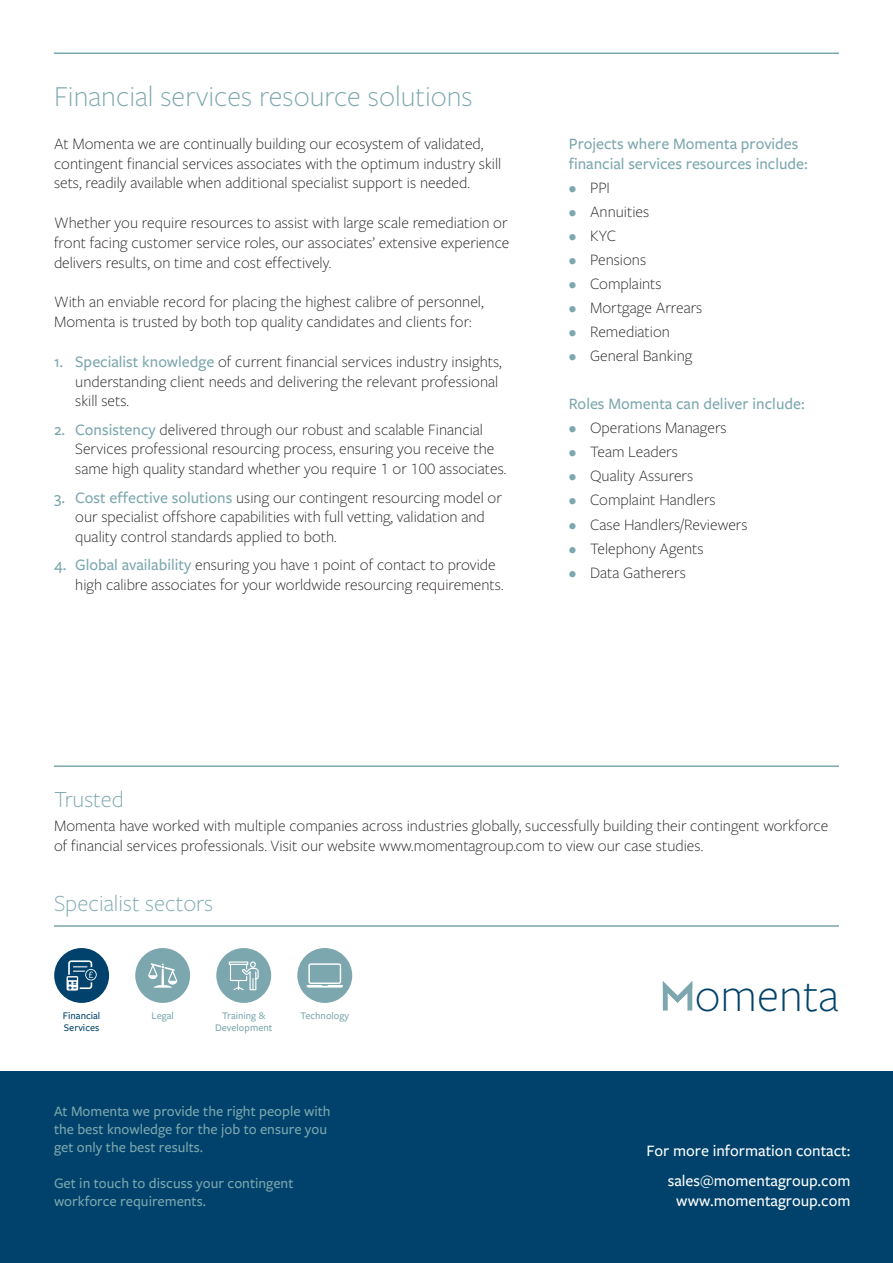
<style>
.page{position:relative;width:893px;height:1263px;background:#fff}
.page>*{position:absolute;margin:0;border:0;box-sizing:border-box;transform-origin:0 0}
.t1{font:300 48.3px "Freight Sans Pro";color:#00426b}
.t2{font:300 30px "Freight Sans Pro";color:#7ca7ae}
.Sector_title{font:300 24px "Freight Sans Pro";color:#7ca7ae}
.t3{font:300 16.5px/19.8px "Freight Sans Pro";color:#231f20}
.t4{font:500 16.5px/19.8px "Freight Sans Pro";color:#7ca7ae}
.t5{font:500 16.5px "Freight Sans Pro";color:#fff}
.t6{font:500 15px/18px "Freight Sans Pro";color:#7ca7ae}
.lable{font:500 10.5px "Freight Sans Pro";color:#7ca7ae}
.lable-2{font:500 10.5px "Freight Sans Pro";color:#00426b}
.s1{font-weight:500;color:#7ca7ae}
.s2{color:#7ca7ae}
</style>
<div class="page">
<hr style="left:54px;top:925px;width:785px;height:2px;background:#7ca7ae">
<div style="left:216px;top:948px;width:55px;height:55px;background:#7ca7ae;border-radius:50%"></div>
<svg style="left:228px;top:961px;width:31px;height:30px"></svg>
<div style="left:297px;top:948px;width:55px;height:55px;background:#7ca7ae;border-radius:50%"></div>
<svg style="left:307px;top:963px;width:36px;height:24px"></svg>
<div style="left:54px;top:948px;width:55px;height:55px;background:#00426b;border-radius:50%"></div>
<svg style="left:67px;top:960px;width:30px;height:30px"></svg>
<hr style="left:54px;top:53px;width:785px;height:1px;background:#7ca7ae">
<hr style="left:54px;top:765px;width:785px;height:2px;background:#7ca7ae">
<div style="left:0;top:1071px;width:893px;height:192px;background:#00426b"></div>
<div style="left:135px;top:948px;width:55px;height:55px;background:#7ca7ae;border-radius:50%"></div>
<svg style="left:148px;top:963px;width:29px;height:25px"></svg>
<svg style="left:663px;top:981px;width:29px;height:29px"></svg>
<p class="t2" style="left:54px;top:76px;width:420px">Financial services resource solutions</p>
<p class="t3" style="left:54px;top:133px;width:449px">At Momenta we are continually building our ecosystem of validated, contingent financial services associates with the optimum industry skill sets, readily available when additional specialist support is needed.</p>
<p class="t3" style="left:54px;top:212px;width:457px">Whether you require resources to assist with large scale remediation or front facing customer service roles, our associates’ extensive experience delivers results, on time and cost effectively.</p>
<p class="t3" style="left:54px;top:291px;width:431px">With an enviable record for placing the highest calibre of personnel,<br>Momenta is trusted by both top quality candidates and clients for:</p>
<p class="t3" style="left:75px;top:351px;width:428px;text-indent:-21px"><span class="s1">1. Specialist knowledge</span> of current financial services industry insights, understanding client needs and delivering the relevant professional skill sets.</p>
<p class="t3" style="left:75px;top:419px;width:433px;text-indent:-21px"><span class="s1">2. Consistency</span> delivered through our robust and scalable Financial<br>Services professional resourcing process, ensuring you receive the same high quality standard whether you require 1 or 100 associates.</p>
<p class="t3" style="left:75px;top:487px;width:428px;text-indent:-21px"><span class="s1">3. Cost effective solutions</span> using our contingent resourcing model or our specialist offshore capabilities with full vetting, validation and quality control standards applied to both.</p>
<p class="t3" style="left:75px;top:554px;width:430px;text-indent:-21px"><span class="s1">4. Global availability</span> ensuring you have 1 point of contact to provide high calibre associates for your worldwide resourcing requirements.</p>
<p class="t4" style="left:569px;top:133px;width:241px">Projects where Momenta provides financial services resources include:</p>
<p class="t3" style="left:569px;top:177px;width:43px"><span class="s2">•</span> PPI</p>
<p class="t3" style="left:569px;top:201px;width:82px"><span class="s2">•</span> Annuities</p>
<p class="t3" style="left:569px;top:225px;width:49px"><span class="s2">•</span> KYC</p>
<p class="t3" style="left:569px;top:249px;width:79px"><span class="s2">•</span> Pensions</p>
<p class="t3" style="left:569px;top:273px;width:94px"><span class="s2">•</span> Complaints</p>
<p class="t3" style="left:569px;top:297px;width:135px"><span class="s2">•</span> Mortgage Arrears</p>
<p class="t3" style="left:569px;top:321px;width:103px"><span class="s2">•</span> Remediation</p>
<p class="t3" style="left:569px;top:345px;width:125px"><span class="s2">•</span> General Banking</p>
<p class="t4" style="left:569px;top:393px;width:237px">Roles Momenta can deliver include:</p>
<p class="t3" style="left:569px;top:417px;width:159px"><span class="s2">•</span> Operations Managers</p>
<p class="t3" style="left:569px;top:441px;width:111px"><span class="s2">•</span> Team Leaders</p>
<p class="t3" style="left:569px;top:465px;width:126px"><span class="s2">•</span> Quality Assurers</p>
<p class="t3" style="left:569px;top:489px;width:148px"><span class="s2">•</span> Complaint Handlers</p>
<p class="t3" style="left:569px;top:514px;width:180px"><span class="s2">•</span> Case Handlers/Reviewers</p>
<p class="t3" style="left:569px;top:538px;width:136px"><span class="s2">•</span> Telephony Agents</p>
<p class="t3" style="left:569px;top:562px;width:118px"><span class="s2">•</span> Data Gatherers</p>
<p class="Sector_title" style="left:54px;top:784px;width:71px">Trusted</p>
<p class="t3" style="left:54px;top:815px;width:776px">Momenta have worked with multiple companies across industries globally, successfully building their contingent workforce of financial services professionals. Visit our website www.momentagroup.com to view our case studies.</p>
<p class="Sector_title" style="left:54px;top:887px;width:161px">Specialist sectors</p>
<p class="lable-2" style="left:63px;top:1008px;width:39px">Financial</p>
<p class="lable" style="left:300px;top:1008px;width:50px">Technology</p>
<p class="lable-2" style="left:64px;top:1021px;width:37px">Services</p>
<p class="lable" style="left:152px;top:1008px;width:24px">Legal</p>
<p class="lable" style="left:222px;top:1008px;width:44px">Training &amp;</p>
<p class="lable" style="left:215px;top:1021px;width:59px">Development</p>
<p class="t6" style="left:54px;top:1101px;width:278px">At Momenta we provide the right people with the best knowledge for the job to ensure you get only the best results.</p>
<p class="t6" style="left:54px;top:1173px;width:241px">Get in touch to discuss your contingent workforce requirements.</p>
<p class="t1" style="left:695px;top:963px;width:146px">omenta</p>
<p class="t5" style="left:646px;top:1139px;width:206px">For more information contact:</p>
<p class="t5" style="left:668px;top:1170px;width:184px">sales@momentagroup.com</p>
<p class="t5" style="left:676px;top:1189px;width:176px">www.momentagroup.com</p>
</div>
